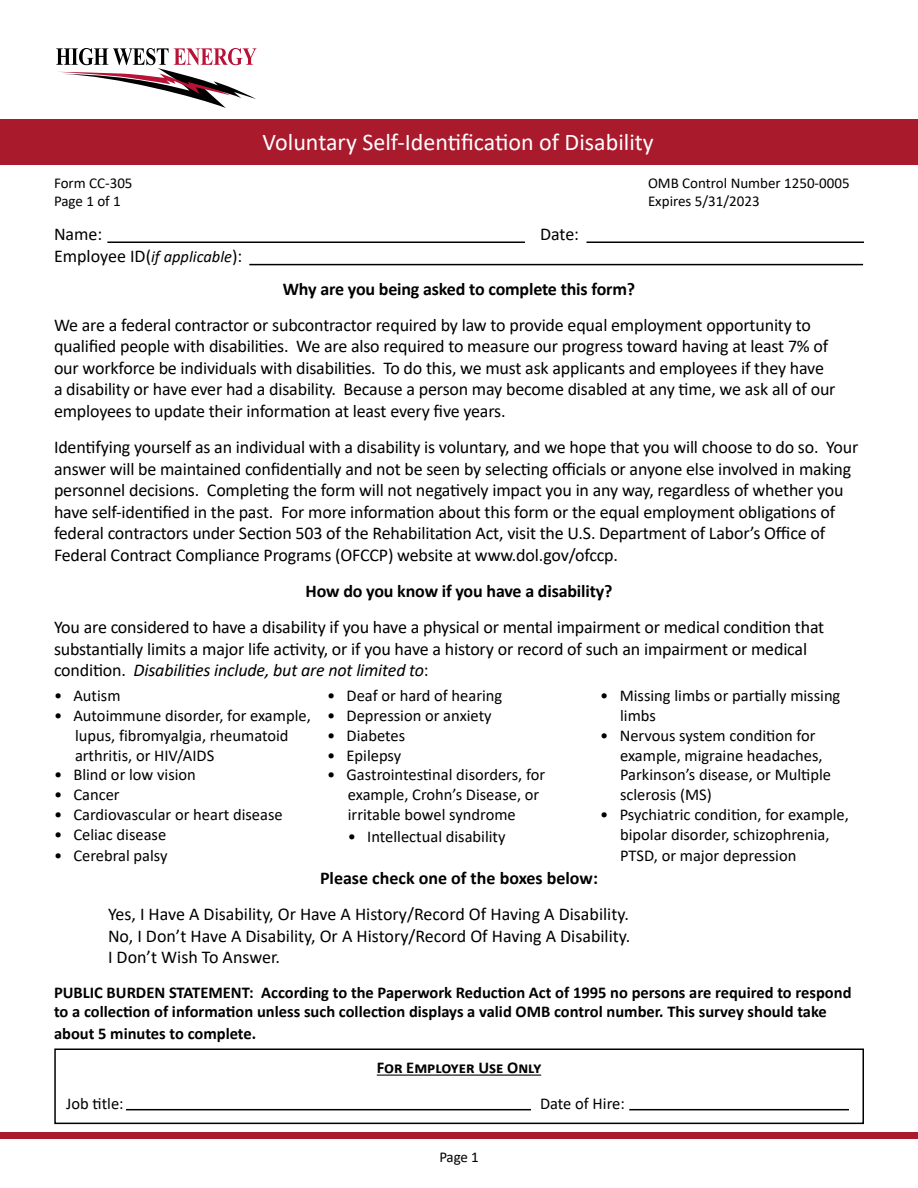
<style>
.page{position:relative;width:918px;height:1188px;background:#fff}
.page>*{position:absolute;margin:0;border:0;box-sizing:border-box;transform-origin:0 0}
.t1{font:24px "Calibri";color:#fff}
.t2{font:18px/21.6px "Calibri";letter-spacing:-.01em;color:#000}
.t3{font:700 18px "Calibri";letter-spacing:-.01em;color:#000}
.t4{font:16.5px/19.8px "Calibri";color:#000}
.t5{font:700 16.5px/19.8px "Calibri";color:#000}
.t6{font:15px "Calibri";color:#000}
.s1{font-style:italic;font-size:16.5px}
.s2{font-style:italic}
</style>
<div class="page">
<div style="left:0;top:120px;width:918px;height:45px;background:#a91a2d"></div>
<div style="left:0;top:1132px;width:918px;height:6px;background:#a91a2d"></div>
<svg style="left:56px;top:48px;width:200px;height:60px"></svg>
<hr style="left:107px;top:242px;width:418px;height:1px;background:#000">
<hr style="left:586px;top:242px;width:278px;height:1px;background:#000">
<hr style="left:249px;top:264px;width:614px;height:1px;background:#000">
<hr style="left:377px;top:1075px;width:164px;height:1px;background:#000">
<div style="left:54px;top:1048px;width:810px;height:76px;border:2px solid #000"></div>
<hr style="left:126px;top:1109px;width:405px;height:1px;background:#000">
<hr style="left:629px;top:1109px;width:220px;height:1px;background:#000">
<h1 class="t1" style="left:263px;top:125px;width:393px">Voluntary Self-Identification of Disability</h1>
<p class="t6" style="left:54px;top:173px;width:80px">Form CC-305</p>
<p class="t6" style="left:648px;top:173px;width:203px">OMB Control Number 1250-0005</p>
<p class="t6" style="left:54px;top:191px;width:68px">Page 1 of 1</p>
<p class="t6" style="left:648px;top:191px;width:113px">Expires 5/31/2023</p>
<p class="t2" style="left:54px;top:223px;width:50px">Name:</p>
<p class="t2" style="left:540px;top:223px;width:41px">Date:</p>
<p class="t2" style="left:54px;top:244px;width:190px">Employee ID(<span class="s1">if applicable</span>):</p>
<p class="t3" style="left:283px;top:276px;width:354px">Why are you being asked to complete this form?</p>
<p class="t2" style="left:54px;top:313px;width:783px">We are a federal contractor or subcontractor required by law to provide equal employment opportunity to qualified people with disabilities. We are also required to measure our progress toward having at least 7% of our workforce be individuals with disabilities. To do this, we must ask applicants and employees if they have a disability or have ever had a disability. Because a person may become disabled at any time, we ask all of our employees to update their information at least every five years.</p>
<p class="t2" style="left:54px;top:436px;width:806px">Identifying yourself as an individual with a disability is voluntary, and we hope that you will choose to do so. Your answer will be maintained confidentially and not be seen by selecting officials or anyone else involved in making personnel decisions. Completing the form will not negatively impact you in any way, regardless of whether you have self-identified in the past. For more information about this form or the equal employment obligations of federal contractors under Section 503 of the Rehabilitation Act, visit the U.S. Department of Labor’s Office of Federal Contract Compliance Programs (OFCCP) website at www.dol.gov/ofccp.</p>
<p class="t3" style="left:306px;top:578px;width:308px">How do you know if you have a disability?</p>
<p class="t2" style="left:54px;top:616px;width:772px">You are considered to have a disability if you have a physical or mental impairment or medical condition that substantially limits a major life activity, or if you have a history or record of such an impairment or medical condition. <span class="s2">Disabilities include, but are not limited to</span>:</p>
<p class="t4" style="left:54px;top:685px;width:68px">• Autism</p>
<p class="t4" style="left:75px;top:705px;width:237px;text-indent:-21px">• Autoimmune disorder, for example, lupus, fibromyalgia, rheumatoid arthritis, or HIV/AIDS</p>
<p class="t4" style="left:54px;top:765px;width:143px">• Blind or low vision</p>
<p class="t4" style="left:54px;top:784px;width:67px">• Cancer</p>
<p class="t4" style="left:54px;top:804px;width:230px">• Cardiovascular or heart disease</p>
<p class="t4" style="left:54px;top:824px;width:114px">• Celiac disease</p>
<p class="t4" style="left:54px;top:846px;width:115px">• Cerebral palsy</p>
<p class="t4" style="left:327px;top:685px;width:177px">• Deaf or hard of hearing</p>
<p class="t4" style="left:327px;top:705px;width:166px">• Depression or anxiety</p>
<p class="t4" style="left:327px;top:725px;width:80px">• Diabetes</p>
<p class="t4" style="left:327px;top:745px;width:76px">• Epilepsy</p>
<p class="t4" style="left:348px;top:765px;width:199px;text-indent:-21px">• Gastrointestinal disorders, for example, Crohn’s Disease, or irritable bowel syndrome</p>
<p class="t4" style="left:348px;top:826px;width:159px">• Intellectual disability</p>
<p class="t4" style="left:620px;top:685px;width:222px;text-indent:-20px">• Missing limbs or partially missing limbs</p>
<p class="t4" style="left:620px;top:725px;width:213px;text-indent:-20px">• Nervous system condition for example, migraine headaches,<br>Parkinson’s disease, or Multiple sclerosis (MS)</p>
<p class="t4" style="left:600px;top:804px;width:250px;text-align:center">• Psychiatric condition, for example, bipolar disorder, schizophrenia,</p>
<p class="t4" style="left:620px;top:846px;width:178px">PTSD, or major depression</p>
<p class="t3" style="left:320px;top:866px;width:279px">Please check one of the boxes below:</p>
<p class="t2" style="left:108px;top:903px;width:524px;text-align:justify">Yes, I Have A Disability, Or Have A History/Record Of Having A Disability.<br>No, I Don’t Have A Disability, Or A History/Record Of Having A Disability.<br>I Don’t Wish To Answer.</p>
<p class="t5" style="left:54px;top:982px;width:799px">PUBLIC BURDEN STATEMENT: According to the Paperwork Reduction Act of 1995 no persons are required to respond to a collection of information unless such collection displays a valid OMB control number. This survey should take</p>
<p class="t5" style="left:54px;top:1023px;width:204px">about 5 minutes to complete.</p>
<p class="t5" style="left:377px;top:1058px;width:166px">For Employer Use Only</p>
<p class="t4" style="left:66px;top:1093px;width:59px">Job title:</p>
<p class="t4" style="left:540px;top:1093px;width:86px">Date of Hire:</p>
<p class="t6" style="left:439px;top:1147px;width:41px">Page 1</p>
</div>
